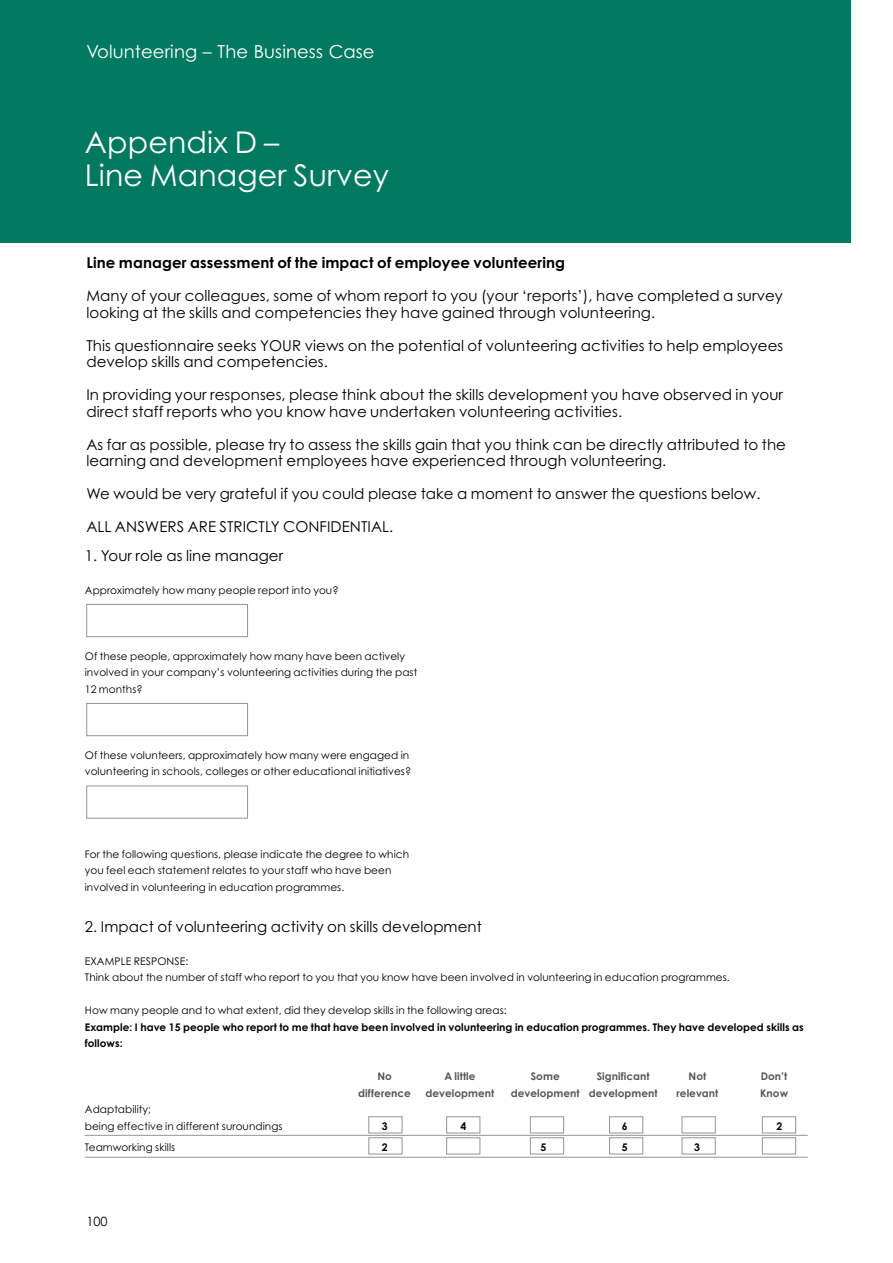
<style>
.page{position:relative;width:893px;height:1263px;background:#fff}
.page>*{position:absolute;margin:0;border:0;box-sizing:border-box;transform-origin:0 0}
.t1{font:30px/33px "Century Gothic";letter-spacing:.005em;color:#fff}
.t2{font:18px "Century Gothic";letter-spacing:.005em;color:#fff}
.t3{font:15px/16.5px "Century Gothic";letter-spacing:.005em;color:#000}
.t4{font:700 15px "Century Gothic";letter-spacing:.005em;color:#000}
.t5{font:12.75px "Century Gothic";color:#000}
.t6{font:10.5px/16.5px "Century Gothic";letter-spacing:.005em;color:#000}
.t7{font:700 10.5px/16.5px "Century Gothic";letter-spacing:.005em;color:#000}
.t8{font:700 10.5px "Century Gothic";letter-spacing:.005em;color:#555}
</style>
<div class="page">
<div style="left:762px;top:1137px;width:34px;height:17px;border:1px solid #949494"></div>
<div style="left:682px;top:1137px;width:34px;height:17px;border:1px solid #949494"></div>
<div style="left:609px;top:1137px;width:34px;height:17px;border:1px solid #949494"></div>
<div style="left:530px;top:1137px;width:34px;height:17px;border:1px solid #949494"></div>
<div style="left:446px;top:1137px;width:34px;height:17px;border:1px solid #949494"></div>
<div style="left:368px;top:1137px;width:34px;height:17px;border:1px solid #949494"></div>
<div style="left:762px;top:1116px;width:34px;height:17px;border:1px solid #949494"></div>
<div style="left:682px;top:1116px;width:34px;height:17px;border:1px solid #949494"></div>
<div style="left:609px;top:1116px;width:34px;height:17px;border:1px solid #949494"></div>
<div style="left:530px;top:1116px;width:34px;height:17px;border:1px solid #949494"></div>
<div style="left:446px;top:1116px;width:34px;height:17px;border:1px solid #949494"></div>
<div style="left:368px;top:1116px;width:34px;height:17px;border:1px solid #949494"></div>
<div style="left:0;top:1px;width:850px;height:242px;background:#007961"></div>
<hr style="left:85px;top:1135px;width:723px;height:1px;background:#949494">
<hr style="left:85px;top:1157px;width:723px;height:1px;background:#949494">
<div style="left:86px;top:785px;width:162px;height:33px;border:1px solid #949494"></div>
<div style="left:86px;top:703px;width:162px;height:33px;border:1px solid #949494"></div>
<div style="left:86px;top:604px;width:162px;height:33px;border:1px solid #949494"></div>
<p class="t2" style="left:86px;top:45px;width:290px">Volunteering – The Business Case</p>
<h1 class="t1" style="left:85px;top:128px;width:305px">Appendix D –<br>Line Manager Survey</h1>
<p class="t4" style="left:86px;top:257px;width:480px">Line manager assessment of the impact of employee volunteering</p>
<p class="t3" style="left:86px;top:289px;width:698px">Many of your colleagues, some of whom report to you (your ‘reports’), have completed a survey looking at the skills and competencies they have gained through volunteering.</p>
<p class="t3" style="left:86px;top:338px;width:699px">This questionnaire seeks YOUR views on the potential of volunteering activities to help employees develop skills and competencies.</p>
<p class="t3" style="left:86px;top:388px;width:698px">In providing your responses, please think about the skills development you have observed in your direct staff reports who you know have undertaken volunteering activities.</p>
<p class="t3" style="left:86px;top:437px;width:701px">As far as possible, please try to assess the skills gain that you think can be directly attributed to the learning and development employees have experienced through volunteering.</p>
<p class="t3" style="left:86px;top:487px;width:676px">We would be very grateful if you could please take a moment to answer the questions below.</p>
<p class="t3" style="left:86px;top:520px;width:309px">ALL ANSWERS ARE STRICTLY CONFIDENTIAL.</p>
<p class="t3" style="left:85px;top:548px;width:200px">1. Your role as line manager</p>
<p class="t6" style="left:85px;top:583px;width:255px">Approximately how many people report into you?</p>
<p class="t6" style="left:85px;top:649px;width:334px">Of these people, approximately how many have been actively involved in your company’s volunteering activities during the past<br>12 months?</p>
<p class="t6" style="left:85px;top:748px;width:328px">Of these volunteers, approximately how many were engaged in volunteering in schools, colleges or other educational initiatives?</p>
<p class="t6" style="left:85px;top:847px;width:326px">For the following questions, please indicate the degree to which you feel each statement relates to your staff who have been involved in volunteering in education programmes.</p>
<p class="t3" style="left:85px;top:919px;width:399px">2. Impact of volunteering activity on skills development</p>
<p class="t6" style="left:85px;top:953px;width:646px">EXAMPLE RESPONSE:<br>Think about the number of staff who report to you that you know have been involved in volunteering in education programmes.</p>
<p class="t6" style="left:85px;top:1003px;width:423px">How many people and to what extent, did they develop skills in the following areas:</p>
<p class="t7" style="left:85px;top:1019px;width:720px">Example: I have 15 people who report to me that have been involved in volunteering in education programmes. They have developed skills as follows:</p>
<p class="t8" style="left:377px;top:1073px;width:16px">No</p>
<p class="t8" style="left:444px;top:1073px;width:33px">A little</p>
<p class="t8" style="left:531px;top:1073px;width:30px">Some</p>
<p class="t8" style="left:597px;top:1073px;width:54px">Significant</p>
<p class="t8" style="left:689px;top:1073px;width:19px">Not</p>
<p class="t8" style="left:761px;top:1073px;width:28px">Don’t</p>
<p class="t8" style="left:358px;top:1089px;width:54px">difference</p>
<p class="t8" style="left:425px;top:1089px;width:71px">development</p>
<p class="t8" style="left:511px;top:1089px;width:148px">development development</p>
<p class="t8" style="left:677px;top:1089px;width:43px">relevant</p>
<p class="t8" style="left:760px;top:1089px;width:30px">Know</p>
<p class="t6" style="left:85px;top:1102px;width:199px">Adaptability;<br>being effective in different suroundings</p>
<p class="t7" style="left:382px;top:1118px;width:7px">3</p>
<p class="t7" style="left:460px;top:1118px;width:7px">4</p>
<p class="t7" style="left:622px;top:1118px;width:7px">6</p>
<p class="t7" style="left:776px;top:1118px;width:7px">2</p>
<p class="t6" style="left:85px;top:1139px;width:92px">Teamworking skills</p>
<p class="t7" style="left:382px;top:1139px;width:7px">2</p>
<p class="t7" style="left:540px;top:1139px;width:7px">5</p>
<p class="t7" style="left:622px;top:1139px;width:7px">5</p>
<p class="t7" style="left:694px;top:1139px;width:7px">3</p>
<p class="t5" style="left:86px;top:1216px;width:23px">100</p>
</div>
